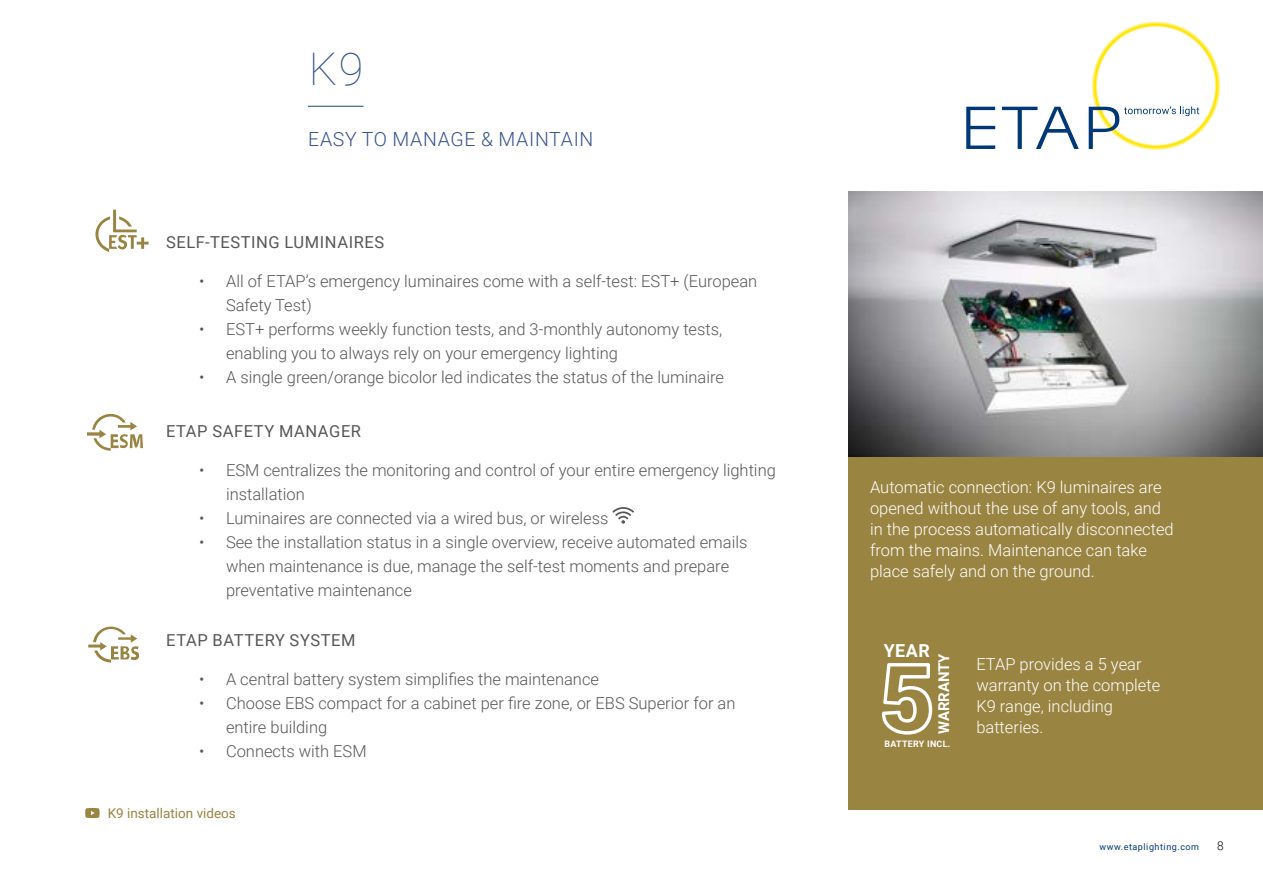
<style>
.page{position:relative;width:1263px;height:893px;background:#fff}
.page>*{position:absolute;margin:0;border:0;box-sizing:border-box;transform-origin:0 0}
.t1{font:100 45px "Roboto";color:#38548d}
.t2{font:300 19.5px "Roboto";letter-spacing:.035em;color:#38548d}
.t3{font:700 17.85px "Roboto";color:#fff}
.t4{font:300 16.5px/24px "Roboto";color:#575756}
.t5{font:300 16.5px/21px "Roboto";color:#fff}
.t6{font:16.5px "Roboto";letter-spacing:.035em;color:#575756}
.t7{font:700 14.85px "Roboto";color:#fff}
.t8{font:13.5px "Roboto";color:#998442}
.t9{font:300 12px "Roboto";color:#000}
.t10{font:9px "Roboto";letter-spacing:.06em;color:#003876}
.t11{font:700 9px "Roboto";letter-spacing:.03em;color:#fff}
</style>
<div class="page">
<svg style="left:966px;top:107px;width:29px;height:42px"></svg>
<svg style="left:1002px;top:107px;width:77px;height:42px"></svg>
<svg style="left:1089px;top:21px;width:132px;height:129px"></svg>
<div style="left:849px;top:191px;width:414px;height:618px;background:#998442"></div>
<img style="left:849px;top:191px;width:414px;height:265px">
<hr style="left:308px;top:106px;width:55px;height:1px;background:#38548d">
<svg style="left:85px;top:808px;width:15px;height:10px"></svg>
<svg style="left:612px;top:507px;width:22px;height:17px"></svg>
<svg style="left:87px;top:414px;width:56px;height:37px"></svg>
<svg style="left:88px;top:627px;width:51px;height:35px"></svg>
<svg style="left:95px;top:210px;width:54px;height:42px"></svg>
<svg style="left:882px;top:663px;width:50px;height:72px"></svg>
<h1 class="t1" style="left:309px;top:37px;width:56px">K9</h1>
<p class="t2" style="left:308px;top:125px;width:287px">EASY TO MANAGE &amp; MAINTAIN</p>
<p class="t6" style="left:166px;top:231px;width:220px">SELF-TESTING LUMINAIRES</p>
<p class="t4" style="left:226px;top:269px;width:533px;text-indent:-27px">• All of ETAP’s emergency luminaires come with a self-test: EST+ (European<br>Safety Test)</p>
<p class="t4" style="left:226px;top:317px;width:498px;text-indent:-27px">• EST+ performs weekly function tests, and 3-monthly autonomy tests, enabling you to always rely on your emergency lighting</p>
<p class="t4" style="left:199px;top:365px;width:527px">• A single green/orange bicolor led indicates the status of the luminaire</p>
<p class="t6" style="left:166px;top:419px;width:197px">ETAP SAFETY MANAGER</p>
<p class="t4" style="left:226px;top:457px;width:551px;text-indent:-27px">• ESM centralizes the monitoring and control of your entire emergency lighting installation</p>
<p class="t4" style="left:199px;top:505px;width:411px">• Luminaires are connected via a wired bus, or wireless</p>
<p class="t4" style="left:226px;top:529px;width:523px;text-indent:-27px">• See the installation status in a single overview, receive automated emails when maintenance is due, manage the self-test moments and prepare preventative maintenance</p>
<p class="t6" style="left:166px;top:629px;width:191px">ETAP BATTERY SYSTEM</p>
<p class="t4" style="left:199px;top:667px;width:401px">• A central battery system simplifies the maintenance</p>
<p class="t4" style="left:226px;top:691px;width:511px;text-indent:-27px">• Choose EBS compact for a cabinet per fire zone, or EBS Superior for an entire building</p>
<p class="t4" style="left:199px;top:739px;width:169px">• Connects with ESM</p>
<p class="t8" style="left:108px;top:804px;width:130px">K9 installation videos</p>
<p class="t5" style="left:870px;top:476px;width:305px">Automatic connection: K9 luminaires are opened without the use of any tools, and in the process automatically disconnected from the mains. Maintenance can take place safely and on the ground.</p>
<p class="t3" style="left:884px;top:638px;width:48px">YEAR</p>
<p class="t7" style="left:933px;top:734px;width:82px;rotate:-90deg">WARRANTY</p>
<p class="t11" style="left:884px;top:737px;width:68px">BATTERY INCL.</p>
<p class="t5" style="left:976px;top:653px;width:185px">ETAP provides a 5 year warranty on the complete<br>K9 range, including batteries.</p>
<p class="t10" style="left:1099px;top:841px;width:101px">www.etaplighting.com</p>
<p class="t9" style="left:1217px;top:838px;width:8px">8</p>
</div>
